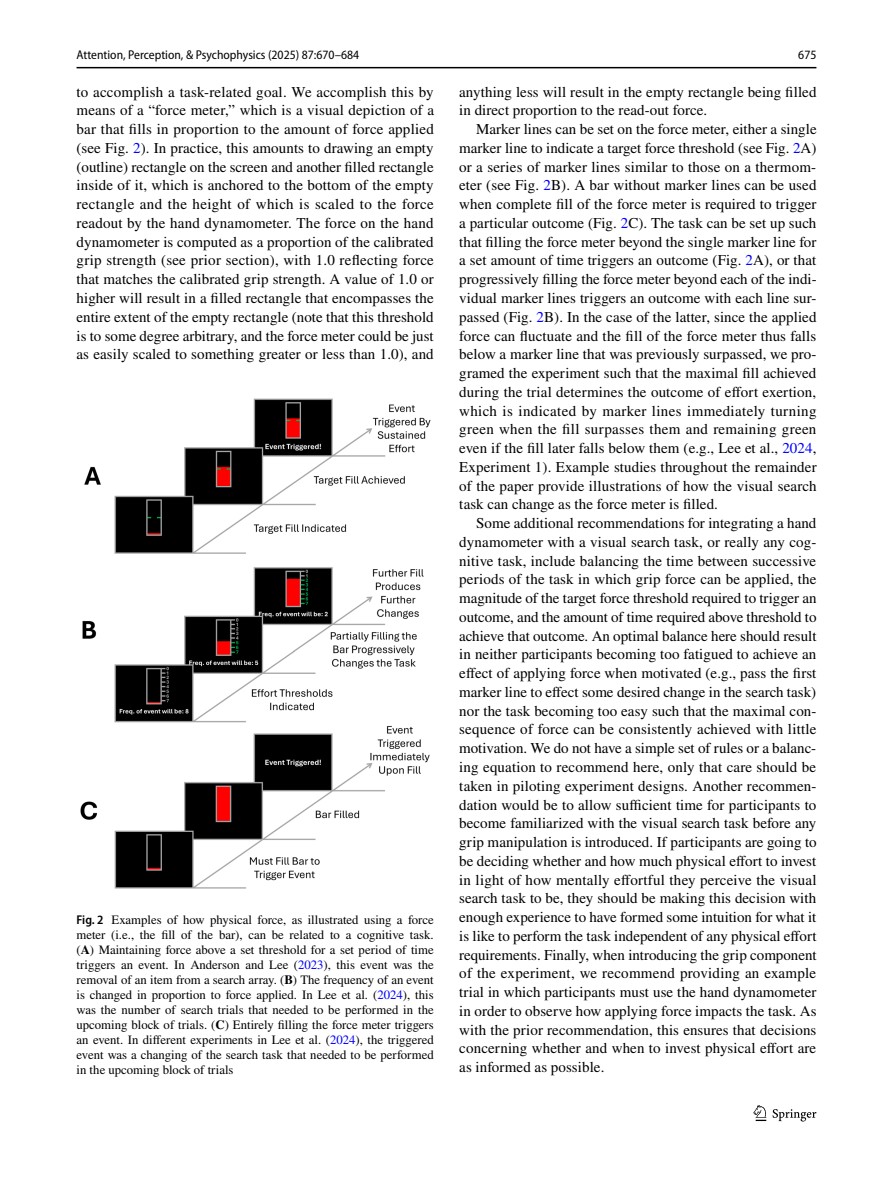
<style>
.page{position:relative;width:893px;height:1187px;background:#fff}
.page>*{position:absolute;margin:0;border:0;box-sizing:border-box;transform-origin:0 0}
.t1{font:15px/18.8px "STIX";letter-spacing:.005em;color:#000;text-align:justify}
.t2{font:12.75px/15px "STIX";color:#000;text-align:justify}
.t3{font:semi-condensed 12.75px "Myriad Pro";color:#000}
.s1{color:#00f}
.s2{font-family:"Myriad Pro";font-weight:600;font-stretch:semi-condensed}
.s3{font-weight:700}
</style>
<div class="page">
<hr style="left:77px;top:67px;width:739px;height:1px;background:#000">
<svg style="left:753px;top:1105px;width:13px;height:15px"></svg>
<svg style="left:773px;top:1109px;width:43px;height:12px"></svg>
<img style="left:80px;top:398px;width:350px;height:490px">
<p class="t3" style="left:77px;top:48px;width:284px">Attention, Perception, &amp; Psychophysics (2025) 87:670–684</p>
<p class="t3" style="left:798px;top:48px;width:20px">675</p>
<p class="t1" style="left:77px;top:83px;width:359px">to accomplish a task-related goal. We accomplish this by means of a “force meter,” which is a visual depiction of a bar that fills in proportion to the amount of force applied (see Fig. <span class="s1">2</span>). In practice, this amounts to drawing an empty (outline) rectangle on the screen and another filled rectangle inside of it, which is anchored to the bottom of the empty rectangle and the height of which is scaled to the force readout by the hand dynamometer. The force on the hand dynamometer is computed as a proportion of the calibrated grip strength (see prior section), with 1.0 reflecting force that matches the calibrated grip strength. A value of 1.0 or higher will result in a filled rectangle that encompasses the entire extent of the empty rectangle (note that this threshold is to some degree arbitrary, and the force meter could be just as easily scaled to something greater or less than 1.0), and</p>
<p class="t1" style="left:459px;top:83px;width:359px">anything less will result in the empty rectangle being filled in direct proportion to the read-out force.</p>
<p class="t1" style="left:459px;top:121px;width:359px;text-indent:17px">Marker lines can be set on the force meter, either a single marker line to indicate a target force threshold (see Fig. <span class="s1">2</span>A) or a series of marker lines similar to those on a thermom&shy;eter (see Fig. <span class="s1">2</span>B). A bar without marker lines can be used when complete fill of the force meter is required to trigger a particular outcome (Fig. <span class="s1">2</span>C). The task can be set up such that filling the force meter beyond the single marker line for a set amount of time triggers an outcome (Fig. <span class="s1">2</span>A), or that progressively filling the force meter beyond each of the indi&shy;vidual marker lines triggers an outcome with each line sur&shy;passed (Fig. <span class="s1">2</span>B). In the case of the latter, since the applied force can fluctuate and the fill of the force meter thus falls below a marker line that was previously surpassed, we pro&shy;gramed the experiment such that the maximal fill achieved during the trial determines the outcome of effort exertion, which is indicated by marker lines immediately turning green when the fill surpasses them and remaining green even if the fill later falls below them (e.g., Lee et al., <span class="s1">2024</span>, Experiment 1). Example studies throughout the remainder of the paper provide illustrations of how the visual search task can change as the force meter is filled.</p>
<p class="t1" style="left:459px;top:514px;width:359px;text-indent:17px">Some additional recommendations for integrating a hand dynamometer with a visual search task, or really any cog&shy;nitive task, include balancing the time between successive periods of the task in which grip force can be applied, the magnitude of the target force threshold required to trigger an outcome, and the amount of time required above threshold to achieve that outcome. An optimal balance here should result in neither participants becoming too fatigued to achieve an effect of applying force when motivated (e.g., pass the first marker line to effect some desired change in the search task) nor the task becoming too easy such that the maximal con&shy;sequence of force can be consistently achieved with little motivation. We do not have a simple set of rules or a balanc&shy;ing equation to recommend here, only that care should be taken in piloting experiment designs. Another recommen&shy;dation would be to allow sufficient time for participants to become familiarized with the visual search task before any grip manipulation is introduced. If participants are going to be deciding whether and how much physical effort to invest in light of how mentally effortful they perceive the visual search task to be, they should be making this decision with enough experience to have formed some intuition for what it is like to perform the task independent of any physical effort requirements. Finally, when introducing the grip component of the experiment, we recommend providing an example trial in which participants must use the hand dynamometer in order to observe how applying force impacts the task. As with the prior recommendation, this ensures that decisions concerning whether and when to invest physical effort are as informed as possible.</p>
<p class="t2" style="left:77px;top:912px;width:359px"><span class="s2">Fig. 2</span> Examples of how physical force, as illustrated using a force meter (i.e., the fill of the bar), can be related to a cognitive task. (<span class="s3">A</span>) Maintaining force above a set threshold for a set period of time triggers an event. In Anderson and Lee (<span class="s1">2023</span>), this event was the removal of an item from a search array. (<span class="s3">B</span>) The frequency of an event is changed in proportion to force applied. In Lee et al. (<span class="s1">2024</span>), this was the number of search trials that needed to be performed in the upcoming block of trials. (<span class="s3">C</span>) Entirely filling the force meter triggers an event. In different experiments in Lee et al. (<span class="s1">2024</span>), the triggered event was a changing of the search task that needed to be performed in the upcoming block of trials</p>
</div>
